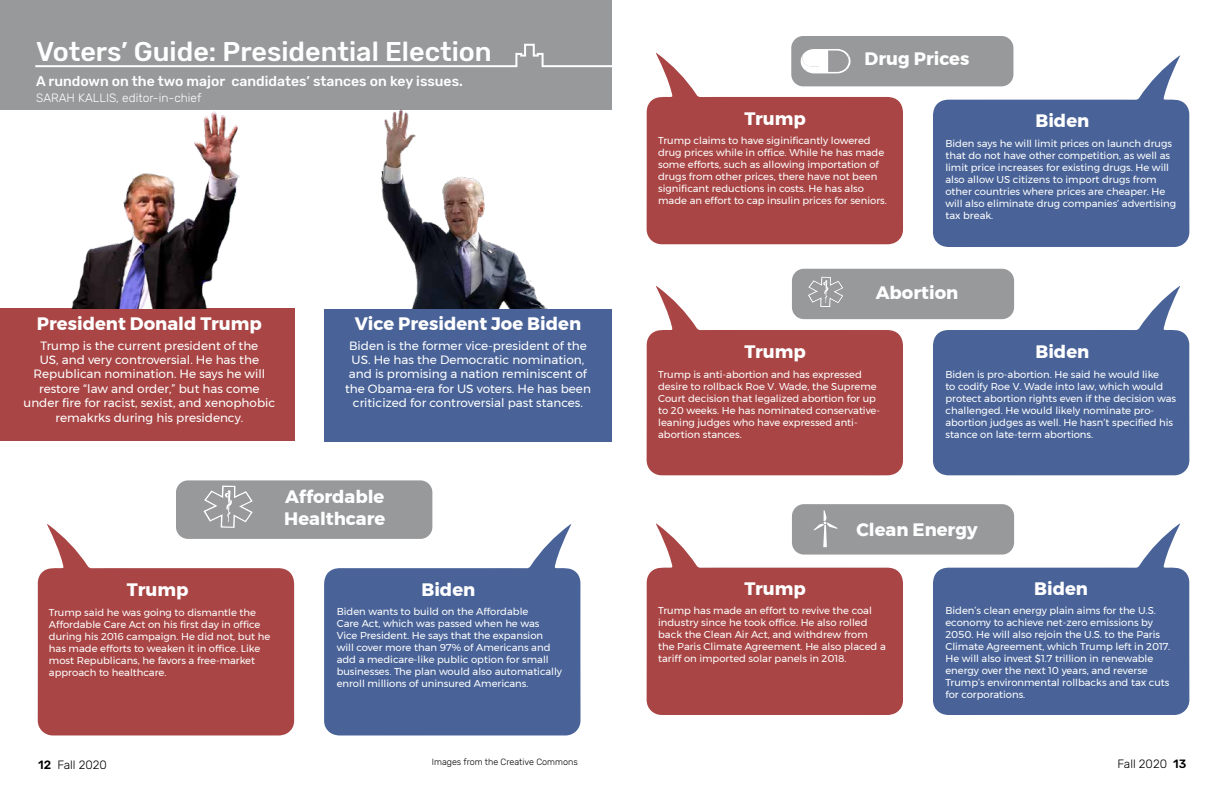
<style>
.page{position:relative;width:1224px;height:792px;background:#fff}
.page>*{position:absolute;margin:0;border:0;box-sizing:border-box;transform-origin:0 0}
.t1{font:500 27px "Rubik";color:#fff}
.t2{font:700 18px/21.6px "Montserrat";color:#fff}
.t3{font:500 14px "Rubik";color:#fff}
.t4{font:12px/14.4px "Montserrat";color:#fff;text-align:center}
.t5{font:300 12px "Rubik";color:#fff}
.t6{font:300 12px "Rubik";color:#000}
.t7{font:10px/12px "Montserrat";color:#fff}
.t8{font:300 9px "Rubik";color:#000}
.s1{font-weight:500}
</style>
<div class="page">
<div style="left:0;top:0;width:612px;height:109px;background:#98999b"></div>
<img style="left:364px;top:109px;width:206px;height:201px">
<div style="left:0;top:309px;width:294px;height:132px;background:#a94545"></div>
<img style="left:0;top:109px;width:240px;height:200px">
<div style="left:324px;top:310px;width:288px;height:132px;background:#496398"></div>
<svg style="left:38px;top:524px;width:256px;height:212px;fill:#a94545"></svg>
<svg style="left:324px;top:524px;width:257px;height:212px;fill:#496398"></svg>
<div style="left:176px;top:480px;width:256px;height:59px;background:#98999b;border-radius:12px"></div>
<svg style="left:203px;top:486px;width:50px;height:42px"></svg>
<svg style="left:647px;top:53px;width:256px;height:191px;fill:#a94545"></svg>
<svg style="left:933px;top:55px;width:256px;height:192px;fill:#496398"></svg>
<svg style="left:647px;top:286px;width:256px;height:189px;fill:#a94545"></svg>
<svg style="left:933px;top:286px;width:256px;height:189px;fill:#496398"></svg>
<svg style="left:647px;top:523px;width:256px;height:192px;fill:#a94545"></svg>
<svg style="left:933px;top:523px;width:256px;height:192px;fill:#496398"></svg>
<div style="left:791px;top:36px;width:222px;height:50px;background:#98999b;border-radius:12px"></div>
<div style="left:792px;top:269px;width:222px;height:50px;background:#98999b;border-radius:12px"></div>
<div style="left:792px;top:504px;width:222px;height:51px;background:#98999b;border-radius:12px"></div>
<svg style="left:808px;top:277px;width:35px;height:30px"></svg>
<svg style="left:814px;top:510px;width:23px;height:37px"></svg>
<svg style="left:35px;top:43px;width:577px;height:25px"></svg>
<svg style="left:800px;top:49px;width:51px;height:25px"></svg>
<h1 class="t1" style="left:36px;top:36px;width:457px">Voters’ Guide: Presidential Election</h1>
<h3 class="t3" style="left:36px;top:73px;width:428px">A rundown on the two major candidates’ stances on key issues.</h3>
<p class="t5" style="left:36px;top:91px;width:167px">SARAH KALLIS, editor-in-chief</p>
<h2 class="t2" style="left:37px;top:313px;width:226px">President Donald Trump</h2>
<h2 class="t2" style="left:355px;top:313px;width:228px">Vice President Joe Biden</h2>
<p class="t4" style="left:24px;top:338px;width:253px">Trump is the current president of the<br>US, and very controversial. He has the Republican nomination. He says he will restore “law and order,” but has come under fire for racist, sexist, and xenophobic remakrks during his presidency.</p>
<p class="t4" style="left:345px;top:338px;width:247px">Biden is the former vice-president of the US. He has the Democratic nomination, and is promising a nation reminiscent of the Obama-era for US voters. He has been criticized for controversial past stances.</p>
<h2 class="t2" style="left:284px;top:486px;width:103px">Affordable<br>Healthcare</h2>
<h2 class="t2" style="left:127px;top:578px;width:63px">Trump</h2>
<h2 class="t2" style="left:421px;top:578px;width:55px">Biden</h2>
<p class="t7" style="left:49px;top:607px;width:223px">Trump said he was going to dismantle the Affordable Care Act on his first day in office during his 2016 campaign. He did not, but he has made efforts to weaken it in office. Like most Republicans, he favors a free-market approach to healthcare.</p>
<p class="t7" style="left:337px;top:606px;width:227px">Biden wants to build on the Affordable<br>Care Act, which was passed when he was Vice President. He says that the expansion will cover more than 97% of Americans and add a medicare-like public option for small businesses. The plan would also automatically enroll millions of uninsured Americans.</p>
<h2 class="t2" style="left:744px;top:108px;width:63px">Trump</h2>
<h2 class="t2" style="left:865px;top:48px;width:106px">Drug Prices</h2>
<h2 class="t2" style="left:1035px;top:110px;width:55px">Biden</h2>
<p class="t7" style="left:658px;top:134px;width:230px">Trump claims to have siginificantly lowered drug prices while in office. While he has made some efforts, such as allowing importation of drugs from other prices, there have not been significant reductions in costs. He has also made an effort to cap insulin prices for seniors.</p>
<p class="t7" style="left:945px;top:137px;width:232px">Biden says he will limit prices on launch drugs that do not have other competition, as well as limit price increases for existing drugs. He will also allow US citizens to import drugs from other countries where prices are cheaper. He will also eliminate drug companies’ advertising tax break.</p>
<h2 class="t2" style="left:744px;top:340px;width:63px">Trump</h2>
<h2 class="t2" style="left:876px;top:282px;width:84px">Abortion</h2>
<h2 class="t2" style="left:1035px;top:341px;width:55px">Biden</h2>
<p class="t7" style="left:658px;top:368px;width:224px">Trump is anti-abortion and has expressed desire to rollback Roe V. Wade, the Supreme Court decision that legalized abortion for up to 20 weeks. He has nominated conservative&shy;leaning judges who have expressed anti&shy;abortion stances.</p>
<p class="t7" style="left:945px;top:368px;width:232px">Biden is pro-abortion. He said he would like<br>to codify Roe V. Wade into law, which would protect abortion rights even if the decision was challenged. He would likely nominate pro&shy;abortion judges as well. He hasn’t specified his stance on late-term abortions.</p>
<h2 class="t2" style="left:744px;top:578px;width:63px">Trump</h2>
<h2 class="t2" style="left:856px;top:519px;width:123px">Clean Energy</h2>
<h2 class="t2" style="left:1034px;top:578px;width:55px">Biden</h2>
<p class="t7" style="left:658px;top:605px;width:229px">Trump has made an effort to revive the coal industry since he took office. He also rolled back the Clean Air Act, and withdrew from the Paris Climate Agreement. He also placed a tariff on imported solar panels in 2018.</p>
<p class="t7" style="left:945px;top:605px;width:226px">Biden’s clean energy plain aims for the U.S. economy to achieve net-zero emissions by 2050. He will also rejoin the U.S. to the Paris Climate Agreement, which Trump left in 2017.<br>He will also invest $1.7 trillion in renewable energy over the next 10 years, and reverse Trump’s environmental rollbacks and tax cuts for corporations.</p>
<p class="t8" style="left:432px;top:757px;width:147px">Images from the Creative Commons</p>
<p class="t6" style="left:38px;top:758px;width:70px"><span class="s1">12</span> Fall 2020</p>
<p class="t6" style="left:1118px;top:757px;width:70px">Fall 2020 <span class="s1">13</span></p>
</div>
